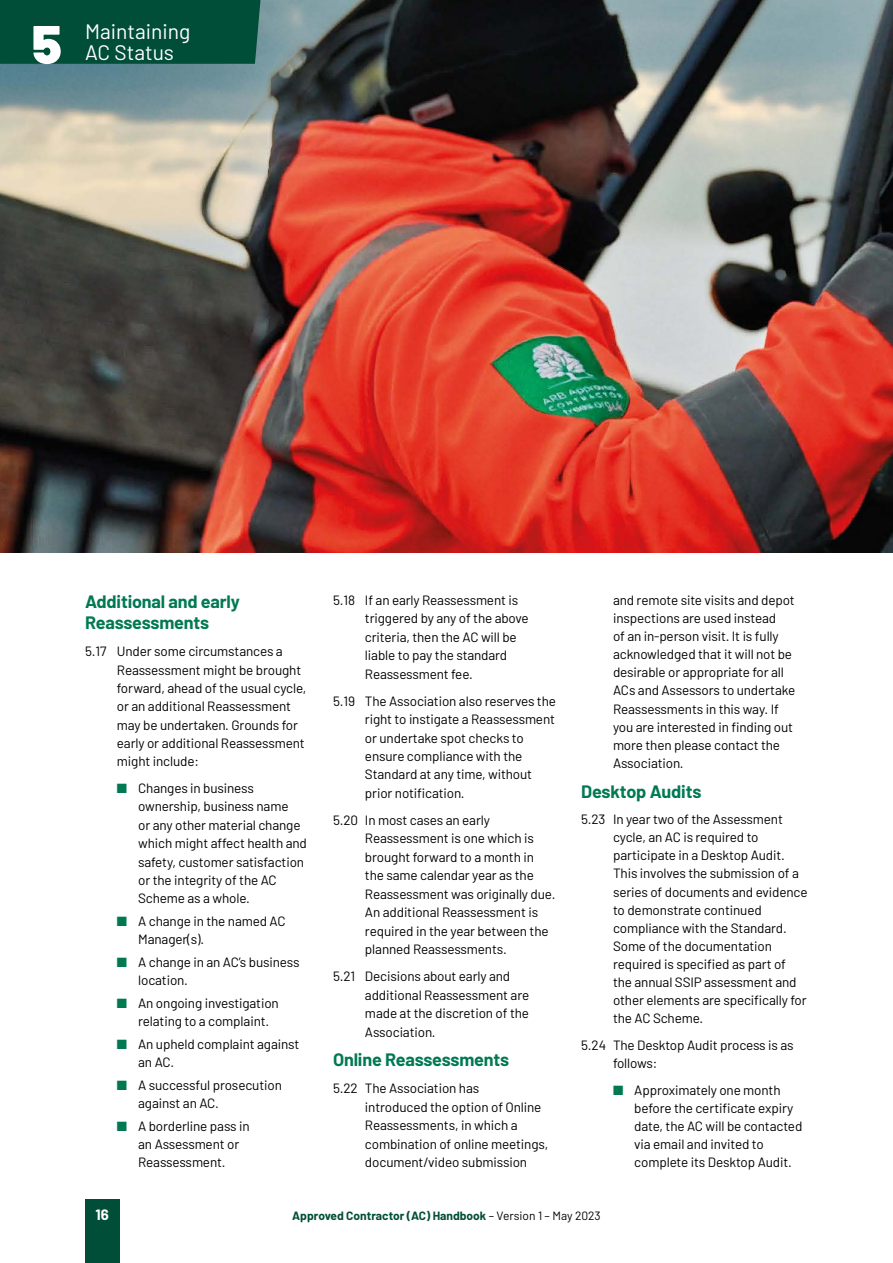
<style>
.page{position:relative;width:893px;height:1263px;background:#fff}
.page>*{position:absolute;margin:0;border:0;box-sizing:border-box;transform-origin:0 0}
.t1{font:900 54px "Barlow";color:#fff}
.t2{font:21px/21px "Barlow";color:#fff}
.t3{font:700 18px/21.3px "Barlow";letter-spacing:-.01em;color:#007953}
.t4{font:700 15px "Barlow";color:#fff}
.t5{font:13.5px/18.1px "Barlow";letter-spacing:-.01em;color:#000}
.t6{font:700 12px "Barlow";color:#004e37}
.s1{color:#007953}
.s2{font-weight:400;color:#000}
</style>
<div class="page">
<div style="left:85px;top:1199px;width:34px;height:64px;background:#004e37"></div>
<img style="left:0;top:0;width:893px;height:553px">
<div style="left:0;top:0;width:260px;height:64px;background:#004e37"></div>
<h1 class="t1" style="left:32px;top:4px;width:31px">5</h1>
<h2 class="t2" style="left:85px;top:19px;width:107px">Maintaining<br>AC Status</h2>
<h3 class="t3" style="left:85px;top:589px;width:156px">Additional and early<br>Reassessments</h3>
<p class="t5" style="left:117px;top:641px;width:191px;text-indent:-32px">5.17 Under some circumstances a<br>Reassessment might be brought forward, ahead of the usual cycle, or an additional Reassessment may be undertaken. Grounds for early or additional Reassessment might include:</p>
<p class="t5" style="left:138px;top:778px;width:170px;text-indent:-21px"><span class="s1">■</span> Changes in business ownership, business name<br>or any other material change which might affect health and safety, customer satisfaction or the integrity of the AC<br>Scheme as a whole.</p>
<p class="t5" style="left:138px;top:911px;width:149px;text-indent:-21px"><span class="s1">■</span> A change in the named AC<br>Manager(s).</p>
<p class="t5" style="left:138px;top:952px;width:163px;text-indent:-21px"><span class="s1">■</span> A change in an AC’s business location.</p>
<p class="t5" style="left:138px;top:993px;width:142px;text-indent:-21px"><span class="s1">■</span> An ongoing investigation relating to a complaint.</p>
<p class="t5" style="left:138px;top:1033px;width:163px;text-indent:-21px"><span class="s1">■</span> An upheld complaint against an AC.</p>
<p class="t5" style="left:138px;top:1074px;width:145px;text-indent:-21px"><span class="s1">■</span> A successful prosecution against an AC.</p>
<p class="t5" style="left:138px;top:1115px;width:113px;text-indent:-21px"><span class="s1">■</span> A borderline pass in an Assessment or<br>Reassessment.</p>
<p class="t5" style="left:365px;top:590px;width:165px;text-indent:-32px">5.18 If an early Reassessment is triggered by any of the above criteria, then the AC will be liable to pay the standard<br>Reassessment fee.</p>
<p class="t5" style="left:365px;top:690px;width:192px;text-indent:-32px">5.19 The Association also reserves the right to instigate a Reassessment or undertake spot checks to ensure compliance with the<br>Standard at any time, without prior notification.</p>
<p class="t5" style="left:365px;top:810px;width:192px;text-indent:-32px">5.20 In most cases an early<br>Reassessment is one which is brought forward to a month in the same calendar year as the<br>Reassessment was originally due.<br>An additional Reassessment is required in the year between the planned Reassessments.</p>
<p class="t5" style="left:365px;top:966px;width:166px;text-indent:-32px">5.21 Decisions about early and additional Reassessment are made at the discretion of the<br>Association.</p>
<h3 class="t3" style="left:333px;top:1048px;width:178px">Online Reassessments</h3>
<p class="t5" style="left:365px;top:1078px;width:185px;text-indent:-32px">5.22 The Association has<br>introduced the option of Online<br>Reassessments, in which a combination of online meetings, document/video submission</p>
<p class="t5" style="left:613px;top:590px;width:184px">and remote site visits and depot inspections are used instead<br>of an in-person visit. It is fully acknowledged that it will not be desirable or appropriate for all<br>ACs and Assessors to undertake<br>Reassessments in this way. If you are interested in finding out more then please contact the<br>Association.</p>
<h3 class="t3" style="left:581px;top:779px;width:122px">Desktop Audits</h3>
<p class="t5" style="left:613px;top:809px;width:196px;text-indent:-32px">5.23 In year two of the Assessment cycle, an AC is required to participate in a Desktop Audit.<br>This involves the submission of a series of documents and evidence to demonstrate continued compliance with the Standard.<br>Some of the documentation required is specified as part of the annual SSIP assessment and other elements are specifically for the AC Scheme.</p>
<p class="t5" style="left:613px;top:1035px;width:182px;text-indent:-32px">5.24 The Desktop Audit process is as follows:</p>
<p class="t5" style="left:634px;top:1080px;width:170px;text-indent:-21px"><span class="s1">■</span> Approximately one month before the certificate expiry date, the AC will be contacted via email and invited to complete its Desktop Audit.</p>
<p class="t4" style="left:95px;top:1204px;width:15px">16</p>
<p class="t6" style="left:292px;top:1207px;width:310px">Approved Contractor (AC) Handbook <span class="s2">– Version 1 – May 2023</span></p>
</div>
